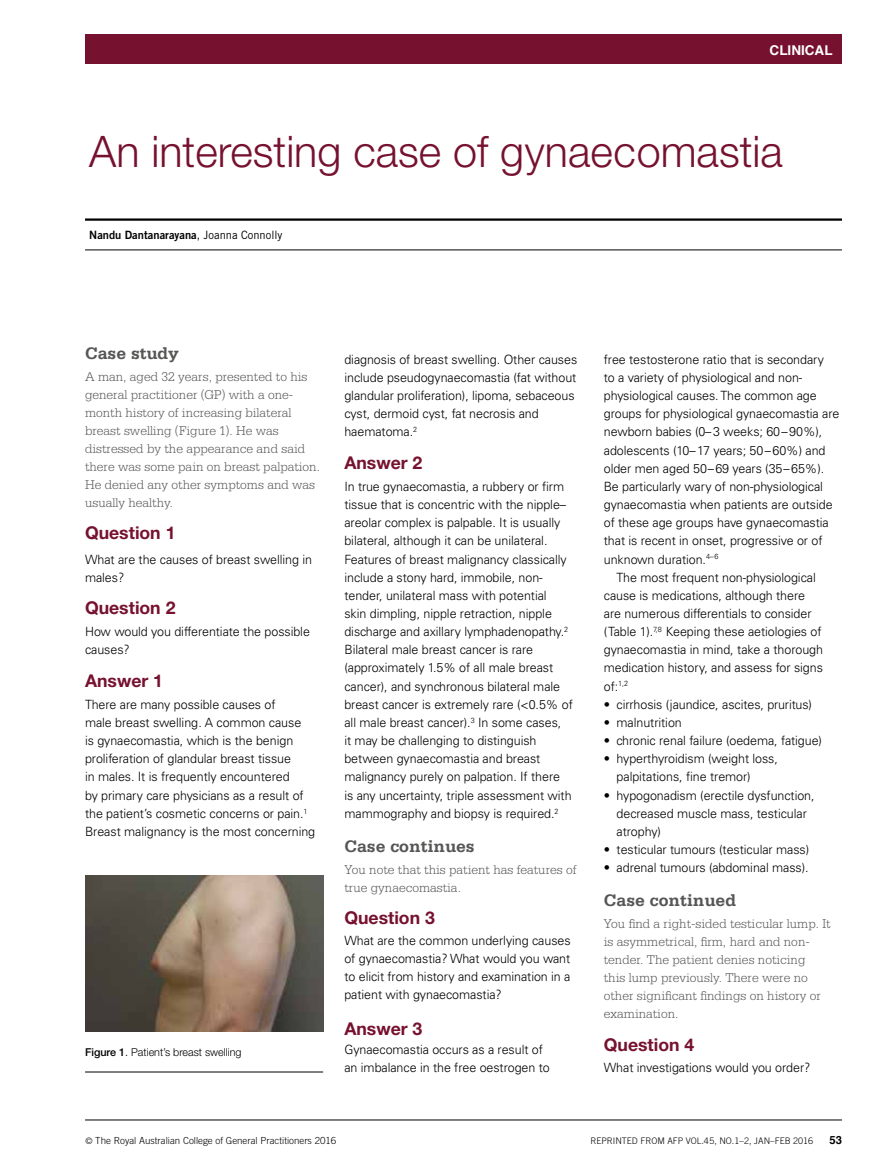
<style>
.page{position:relative;width:893px;height:1170px;background:#fff}
.page>*{position:absolute;margin:0;border:0;box-sizing:border-box;transform-origin:0 0}
.t1{font:300 43.5px "Helvetica Neue LT Std";color:#76112f}
.t2{font:700 17.7px "Helvetica Neue LT Std";color:#76112f}
.t3{font:700 17.7px "Serifa LT";color:#565655}
.t4{font:300 13.5px/18px "Serifa LT";color:#565655}
.t5{font:700 13.5px "Helvetica";color:#fff}
.t6{font:300 12.75px/18.1px "Univers LT";letter-spacing:-.005em;color:#000}
.t7{font:11.55px "Trade Gothic LT Bold Two";color:#000}
.t8{font:700 11.25px "Helvetica";color:#000}
.t9{font:300 10.8px "Helvetica Neue LT Std";color:#000}
.t10{font:300 9.75px "Trade Gothic LT";color:#000}
.t11{font:300 9px "Trade Gothic LT";color:#000}
.s1{font-family:"Trade Gothic LT"}
.s2{font-weight:500}
.s3{font-family:"Serifa LT"}
</style>
<div class="page">
<hr style="left:85px;top:1119px;width:757px;height:1px;background:#000">
<div style="left:85px;top:34px;width:757px;height:30px;background:#76112f"></div>
<img style="left:85px;top:875px;width:238px;height:156px">
<hr style="left:85px;top:1071px;width:238px;height:1px;background:#000">
<hr style="left:85px;top:218px;width:757px;height:3px;background:#000">
<hr style="left:85px;top:250px;width:757px;height:1px;background:#000">
<p class="t5" style="left:770px;top:39px;width:64px">CLINICAL</p>
<h1 class="t1" style="left:89px;top:125px;width:695px">An interesting case of gynaecomastia</h1>
<p class="t7" style="left:89px;top:228px;width:195px">Nandu Dantanarayana<span class="s1">, Joanna Connolly</span></p>
<h2 class="t3" style="left:85px;top:342px;width:96px">Case study</h2>
<p class="t4" style="left:85px;top:368px;width:237px">A man, aged 32 years, presented to his general practitioner (GP) with a one&shy;month history of increasing bilateral breast swelling (Figure 1). He was distressed by the appearance and said there was some pain on breast palpation.<br>He denied any other symptoms and was usually healthy.</p>
<h2 class="t2" style="left:85px;top:522px;width:92px">Question 1</h2>
<p class="t6" style="left:85px;top:550px;width:229px">What are the causes of breast swelling in males?</p>
<h2 class="t2" style="left:85px;top:596px;width:92px">Question 2</h2>
<p class="t6" style="left:85px;top:622px;width:226px">How would you differentiate the possible causes?</p>
<h2 class="t2" style="left:85px;top:669px;width:80px">Answer 1</h2>
<p class="t6" style="left:85px;top:695px;width:232px">There are many possible causes of<br>male breast swelling. A common cause<br>is gynaecomastia, which is the benign proliferation of glandular breast tissue<br>in males. It is frequently encountered<br>by primary care physicians as a result of the patient’s cosmetic concerns or pain.<sup>1<br></sup>Breast malignancy is the most concerning</p>
<p class="t9" style="left:85px;top:1045px;width:158px"><span class="s2">Figure 1</span>. Patient’s breast swelling</p>
<p class="t6" style="left:344px;top:350px;width:234px">diagnosis of breast swelling. Other causes include pseudogynaecomastia (fat without glandular proliferation), lipoma, sebaceous cyst, dermoid cyst, fat necrosis and haematoma.<sup>2</sup></p>
<h2 class="t2" style="left:344px;top:451px;width:80px">Answer 2</h2>
<p class="t6" style="left:344px;top:477px;width:230px">In true gynaecomastia, a rubbery or firm tissue that is concentric with the nipple– areolar complex is palpable. It is usually bilateral, although it can be unilateral.<br>Features of breast malignancy classically include a stony hard, immobile, non&shy;tender, unilateral mass with potential<br>skin dimpling, nipple retraction, nipple discharge and axillary lymphadenopathy.<sup>2<br></sup>Bilateral male breast cancer is rare (approximately 1.5% of all male breast cancer), and synchronous bilateral male breast cancer is extremely rare (&lt;0.5% of all male breast cancer).<sup>3</sup> In some cases,<br>it may be challenging to distinguish between gynaecomastia and breast malignancy purely on palpation. If there<br>is any uncertainty, triple assessment with mammography and biopsy is required.<sup>2</sup></p>
<h2 class="t3" style="left:344px;top:835px;width:132px">Case continues</h2>
<p class="t4" style="left:344px;top:860px;width:234px">You note that this patient has features of true gynaecomastia.</p>
<h2 class="t2" style="left:344px;top:906px;width:92px">Question 3</h2>
<p class="t6" style="left:344px;top:931px;width:228px;text-align:justify">What are the common underlying causes of gynaecomastia? What would you want to elicit from history and examination in a patient with gynaecomastia?</p>
<h2 class="t2" style="left:344px;top:1017px;width:80px">Answer 3</h2>
<p class="t6" style="left:344px;top:1040px;width:207px">Gynaecomastia occurs as a result of an imbalance in the free oestrogen to</p>
<p class="t6" style="left:604px;top:350px;width:222px">free testosterone ratio that is secondary</p>
<p class="t6" style="left:604px;top:368px;width:200px">to a variety of physiological and non-</p>
<p class="t6" style="left:604px;top:386px;width:214px">physiological causes. The common age</p>
<p class="t6" style="left:604px;top:404px;width:237px">groups for physiological gynaecomastia are</p>
<p class="t6" style="left:604px;top:423px;width:220px">newborn babies (0–3 weeks; 60–90%),</p>
<p class="t6" style="left:604px;top:441px;width:223px">adolescents (10–17 years; 50–60%) and</p>
<p class="t6" style="left:604px;top:459px;width:222px">older men aged 50–69 years (35–65%).</p>
<p class="t6" style="left:604px;top:477px;width:221px">Be particularly wary of non-physiological</p>
<p class="t6" style="left:604px;top:495px;width:230px">gynaecomastia when patients are outside</p>
<p class="t6" style="left:604px;top:513px;width:226px">of these age groups have gynaecomastia</p>
<p class="t6" style="left:604px;top:531px;width:220px">that is recent in onset, progressive or of</p>
<p class="t6" style="left:604px;top:550px;width:116px">unknown duration.<sup>4–6</sup></p>
<p class="t6" style="left:617px;top:568px;width:201px">The most frequent non-physiological</p>
<p class="t6" style="left:604px;top:586px;width:203px">cause is medications, although there</p>
<p class="t6" style="left:604px;top:604px;width:209px">are numerous differentials to consider</p>
<p class="t6" style="left:604px;top:622px;width:219px">(Table 1).<sup>7,8</sup> Keeping these aetiologies of</p>
<p class="t6" style="left:604px;top:640px;width:221px">gynaecomastia in mind, take a thorough</p>
<p class="t6" style="left:604px;top:658px;width:221px">medication history, and assess for signs</p>
<p class="t6" style="left:604px;top:677px;width:26px">of:<sup>1,2</sup></p>
<p class="t6" style="left:604px;top:695px;width:210px">• cirrhosis (jaundice, ascites, pruritus)</p>
<p class="t6" style="left:604px;top:713px;width:80px">• malnutrition</p>
<p class="t6" style="left:604px;top:731px;width:220px">• chronic renal failure (oedema, fatigue)</p>
<p class="t6" style="left:617px;top:749px;width:163px;text-indent:-13px">• hyperthyroidism (weight loss, palpitations, fine tremor)</p>
<p class="t6" style="left:617px;top:786px;width:200px;text-indent:-13px">• hypogonadism (erectile dysfunction, decreased muscle mass, testicular atrophy)</p>
<p class="t6" style="left:604px;top:840px;width:207px">• testicular tumours (testicular mass)</p>
<p class="t6" style="left:604px;top:858px;width:206px">• adrenal tumours (abdominal mass).</p>
<h2 class="t3" style="left:604px;top:889px;width:134px">Case continued</h2>
<p class="t4" style="left:604px;top:914px;width:228px">You find a right-sided testicular lump. It is asymmetrical, firm, hard and non&shy;tender. The patient denies noticing<br>this lump previously. There were no other significant findings on history or examination.</p>
<h2 class="t2" style="left:604px;top:1033px;width:92px">Question 4</h2>
<p class="t6" style="left:604px;top:1058px;width:208px">What investigations would you order?</p>
<p class="t10" style="left:85px;top:1135px;width:253px"><span class="s3">©</span> The Royal Australian College of General Practitioners 2016</p>
<p class="t11" style="left:590px;top:1135px;width:224px">REPRINTED FROM AFP VOL.45, NO.1–2, JAN–FEB 2016</p>
<p class="t8" style="left:829px;top:1131px;width:14px">53</p>
</div>
